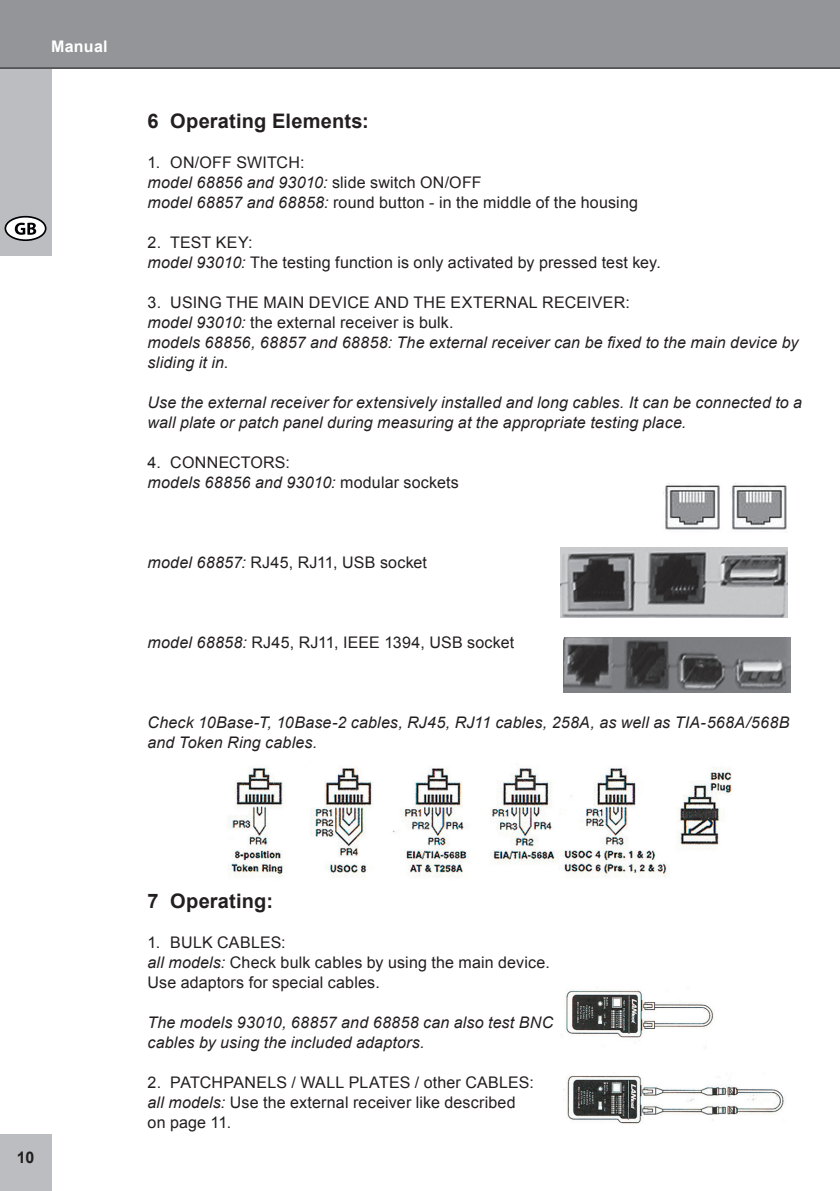
<style>
.page{position:relative;width:840px;height:1191px;background:#fff}
.page>*{position:absolute;margin:0;border:0;box-sizing:border-box;transform-origin:0 0}
.t1{font:700 20px "Arial";letter-spacing:.01em;color:#231f20}
.t2{font:16px/20px "Arial";letter-spacing:.01em;color:#231f20}
.t3{font:italic 16px/20px "Arial";letter-spacing:.01em;color:#231f20}
.t4{font:700 16px "Arial";letter-spacing:.015em;color:#fff}
.t5{font:700 16px "Arial";color:#231f20}
.s1{font-style:italic}
.s2{font-style:normal}
</style>
<div class="page">
<div style="left:0;top:0;width:51px;height:255px;background:#bcbdc0"></div>
<div style="left:0;top:1134px;width:51px;height:57px;background:#bcbdc0"></div>
<div style="left:0;top:0;width:839px;height:68px;background:#939598"></div>
<hr style="left:0;top:68px;width:839px;height:1px;background:#231f20">
<svg style="left:5px;top:217px;width:41px;height:23px"></svg>
<div style="left:5px;top:216px;width:41px;height:25px;border:2px solid #000004;border-radius:50%"></div>
<svg style="left:15px;top:223px;width:21px;height:12px"></svg>
<img style="left:663px;top:483px;width:124px;height:47px">
<img style="left:563px;top:1075px;width:221px;height:49px">
<img style="left:561px;top:987px;width:153px;height:62px">
<img style="left:560px;top:547px;width:226px;height:70px">
<img style="left:563px;top:637px;width:226px;height:56px">
<img style="left:228px;top:767px;width:504px;height:111px">
<p class="t4" style="left:51px;top:36px;width:58px">Manual</p>
<p class="t1" style="left:147px;top:108px;width:223px">6 Operating Elements:</p>
<p class="t2" style="left:147px;top:153px;width:111px">1. ON/OFF Switch</p>
<p class="t2" style="left:147px;top:153px;width:491px;text-indent:152px">:<br><span class="s1">model 68856 and 93010:</span> slide switch ON/OFF<br><span class="s1">model 68857 and 68858:</span> round button - in the middle of the housing</p>
<p class="t2" style="left:147px;top:233px;width:44px">2. Test</p>
<p class="t2" style="left:216px;top:233px;width:12px">key</p>
<p class="t2" style="left:147px;top:233px;width:514px;text-indent:100px">:<br><span class="s1">model 93010:</span> The testing function is only activated by pressed test key.</p>
<p class="t2" style="left:147px;top:293px;width:45px">3. Using</p>
<p class="t2" style="left:226px;top:293px;width:12px">the</p>
<p class="t2" style="left:263px;top:293px;width:11px">main</p>
<p class="t2" style="left:309px;top:293px;width:11px">device</p>
<p class="t2" style="left:374px;top:293px;width:13px">and</p>
<p class="t2" style="left:413px;top:293px;width:12px">the</p>
<p class="t2" style="left:450px;top:293px;width:35px">external</p>
<p class="t2" style="left:542px;top:293px;width:12px">receiver</p>
<p class="t2" style="left:625px;top:293px;width:6px">:</p>
<p class="t3" style="left:147px;top:313px;width:652px">model 93010: <span class="s2">the external receiver is bulk.<br></span>models 68856, 68857 and 68858: The external receiver can be fixed to the main device by sliding it in.</p>
<p class="t3" style="left:147px;top:393px;width:655px">Use the external receiver for extensively installed and long cables. It can be connected to a wall plate or patch panel during measuring at the appropriate testing place.</p>
<p class="t2" style="left:147px;top:453px;width:60px">4. Connect</p>
<p class="t3" style="left:147px;top:453px;width:312px;text-indent:103px"><span class="s2">ors:<br></span>models 68856 and 93010: <span class="s2">modular sockets</span></p>
<p class="t2" style="left:147px;top:553px;width:281px"><span class="s1">model 68857:</span> RJ45, RJ11, USB socket</p>
<p class="t2" style="left:147px;top:633px;width:368px"><span class="s1">model 68858:</span> RJ45, RJ11, IEEE 1394, USB socket</p>
<p class="t3" style="left:147px;top:713px;width:643px">Check 10Base-T, 10Base-2 cables, RJ45, RJ11 cables, 258A, as well as TIA-568A/568B and Token Ring cables.</p>
<p class="t5" style="left:17px;top:1146px;width:19px">10</p>
<p class="t1" style="left:147px;top:888px;width:127px">7 Operating:</p>
<p class="t2" style="left:147px;top:933px;width:403px">1. BULK CABLES:<br><span class="s1">all models:</span> Check bulk cables by using the main device.<br>Use adaptors for special cables.</p>
<p class="t3" style="left:147px;top:1013px;width:407px">The models 93010, 68857 and 68858 can also test BNC cables by using the included adaptors.</p>
<p class="t2" style="left:147px;top:1073px;width:387px">2. PATCHPANELS / WALL PLATES / other CABLES: <span class="s1">all models:</span> Use the external receiver like described on page 11.</p>
</div>
